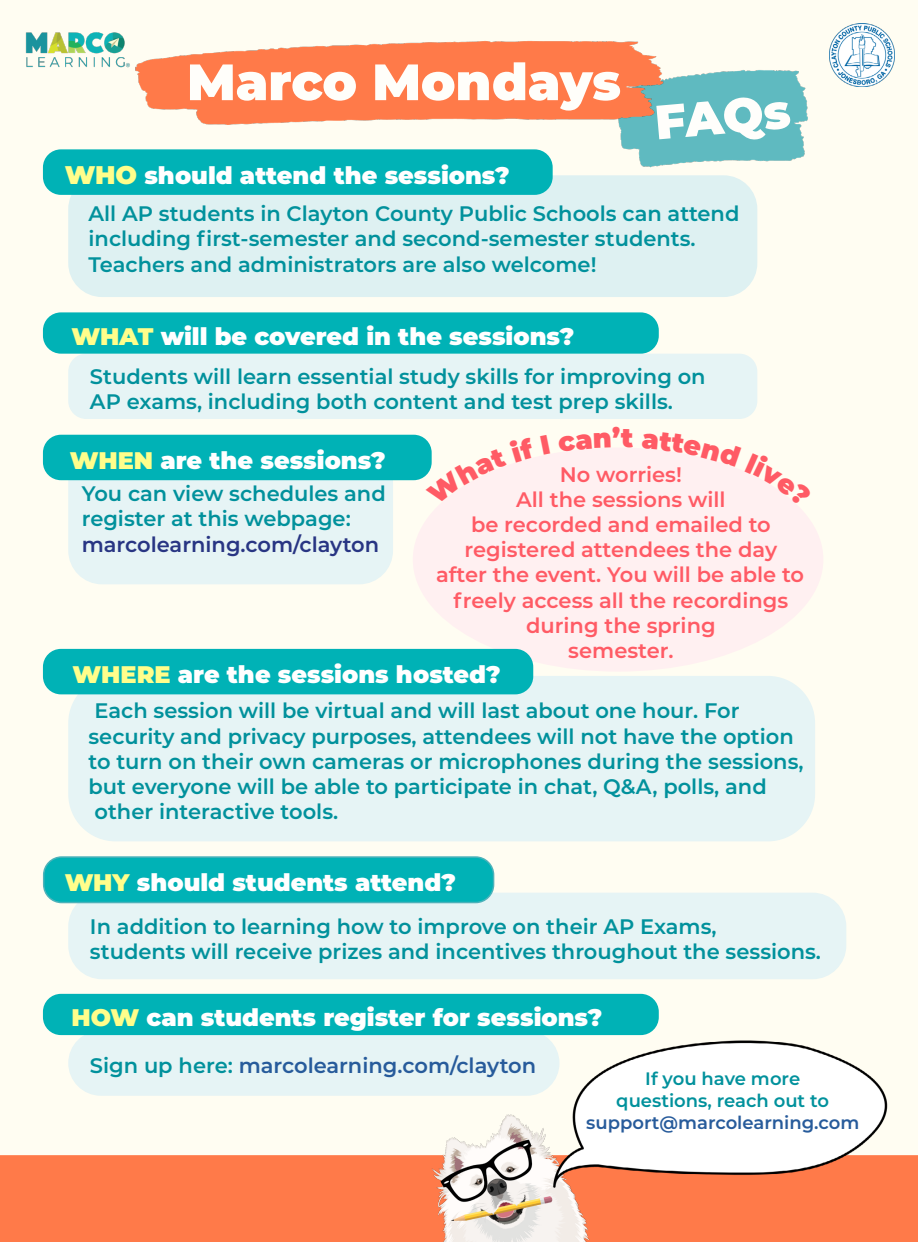
<style>
.page{position:relative;width:918px;height:1242px;background:#fffdf2}
.page>*{position:absolute;margin:0;border:0;box-sizing:border-box;transform-origin:0 0}
.t1{font:900 51px "Montserrat";color:#fffefa}
.t2{font:900 48px "Montserrat";color:#fffefb}
.t3{font:900 27px "Montserrat";color:#ff5b65}
.t4{font:900 24px "Montserrat";color:#fff}
.t5{font:600 21px/25.2px "Montserrat";color:#01919c}
.t6{font:600 21px/25.2px "Montserrat";color:#ff5b65;text-align:center}
.t7{font:600 21px "Montserrat";color:#275b9b}
.t8{font:600 21px "Montserrat";color:#283583}
.t9{font:600 18px/21.6px "Montserrat";color:#01919c;text-align:center}
.t10{font:600 18px "Montserrat";color:#275b9b}
.s1{font-size:25.5px;color:#fffe8b}
.s2{color:#fffe8b}
.s3{color:#01919c}
</style>
<div class="page">
<img style="left:639px;top:70px;width:169px;height:129px">
<img style="left:148px;top:41px;width:529px;height:114px">
<img style="left:25px;top:32px;width:131px;height:74px">
<div style="left:68px;top:175px;width:689px;height:122px;background:#def1f2;border-radius:34px"></div>
<div style="left:43px;top:149px;width:510px;height:46px;background:#00b2b6;border-radius:18px"></div>
<img style="left:830px;top:23px;width:65px;height:64px">
<div style="left:413px;top:447px;width:410px;height:225px;background:#fff0f1;border-radius:50%"></div>
<div style="left:68px;top:354px;width:689px;height:65px;background:#e6f4f5;border-radius:18px"></div>
<div style="left:68px;top:448px;width:325px;height:136px;background:#e6f4f5;border-radius:34px"></div>
<div style="left:43px;top:312px;width:616px;height:42px;background:#00b2b6;border-radius:18px"></div>
<div style="left:43px;top:435px;width:389px;height:45px;background:#00b2b6;border-radius:18px"></div>
<div style="left:68px;top:676px;width:747px;height:165px;background:#e6f4f5;border-radius:47px"></div>
<div style="left:43px;top:649px;width:490px;height:45px;background:#00b2b6;border-radius:18px"></div>
<div style="left:68px;top:893px;width:778px;height:86px;background:#e6f4f5;border-radius:34px"></div>
<div style="left:44px;top:857px;width:450px;height:46px;background:#00b2b6;border-radius:18px"></div>
<div style="left:43px;top:856px;width:451px;height:47px;border:2px solid #4db2ba;border-radius:18px"></div>
<div style="left:68px;top:1030px;width:492px;height:66px;background:#e6f4f5;border-radius:33px"></div>
<div style="left:43px;top:994px;width:616px;height:41px;background:#00b2b6;border-radius:18px"></div>
<div style="left:0;top:1155px;width:918px;height:87px;background:#ff7a49"></div>
<img style="left:428px;top:1114px;width:167px;height:128px">
<img style="left:517px;top:1026px;width:394px;height:182px">
<svg style="left:426px;top:439px;width:124px;height:36px"></svg>
<h1 class="t1" style="left:187px;top:44px;width:435px">Marco Mondays</h1>
<p class="t4" style="left:65px;top:158px;width:447px"><span class="s1">WHO</span> should attend the sessions?</p>
<h2 class="t2" style="left:652px;top:87px;width:137px;rotate:-5deg">FAQs</h2>
<p class="t5" style="left:88px;top:200px;width:653px">All AP students in Clayton County Public Schools can attend including first-semester and second-semester students.<br>Teachers and administrators are also welcome!</p>
<p class="t4" style="left:71px;top:318px;width:505px"><span class="s2">WHAT</span> will be covered in the sessions?</p>
<p class="t5" style="left:90px;top:363px;width:617px">Students will learn essential study skills for improving on<br>AP exams, including both content and test prep skills.</p>
<p class="t4" style="left:70px;top:443px;width:317px"><span class="s2">WHEN</span> are the sessions?</p>
<p class="t5" style="left:82px;top:480px;width:306px">You can view schedules and register at this webpage:</p>
<p class="t8" style="left:82px;top:529px;width:299px">marcolearning.com/clayton</p>
<p class="t3" style="left:612px;top:418px;width:10px">’</p>
<p class="t6" style="left:436px;top:461px;width:370px">No worries!<br>All the sessions will<br>be recorded and emailed to registered attendees the day after the event. You will be able to freely access all the recordings during the spring<br>semester.</p>
<p class="t4" style="left:73px;top:657px;width:430px"><span class="s2">WHERE</span> are the sessions hosted?</p>
<p class="t5" style="left:88px;top:697px;width:717px">Each session will be virtual and will last about one hour. For security and privacy purposes, attendees will not have the option to turn on their own cameras or microphones during the sessions, but everyone will be able to participate in chat, Q&amp;A, polls, and other interactive tools.</p>
<p class="t4" style="left:65px;top:865px;width:393px"><span class="s2">WHY</span> should students attend?</p>
<p class="t5" style="left:90px;top:913px;width:733px">In addition to learning how to improve on their AP Exams,<br>students will receive prizes and incentives throughout the sessions.</p>
<p class="t4" style="left:71px;top:1000px;width:533px"><span class="s2">HOW</span> can students register for sessions?</p>
<p class="t7" style="left:90px;top:1051px;width:448px"><span class="s3">Sign up here:</span> marcolearning.com/clayton</p>
<p class="t9" style="left:616px;top:1067px;width:214px">If you have more questions, reach out to</p>
<p class="t10" style="left:586px;top:1109px;width:275px">support@marcolearning.com</p>
</div>
